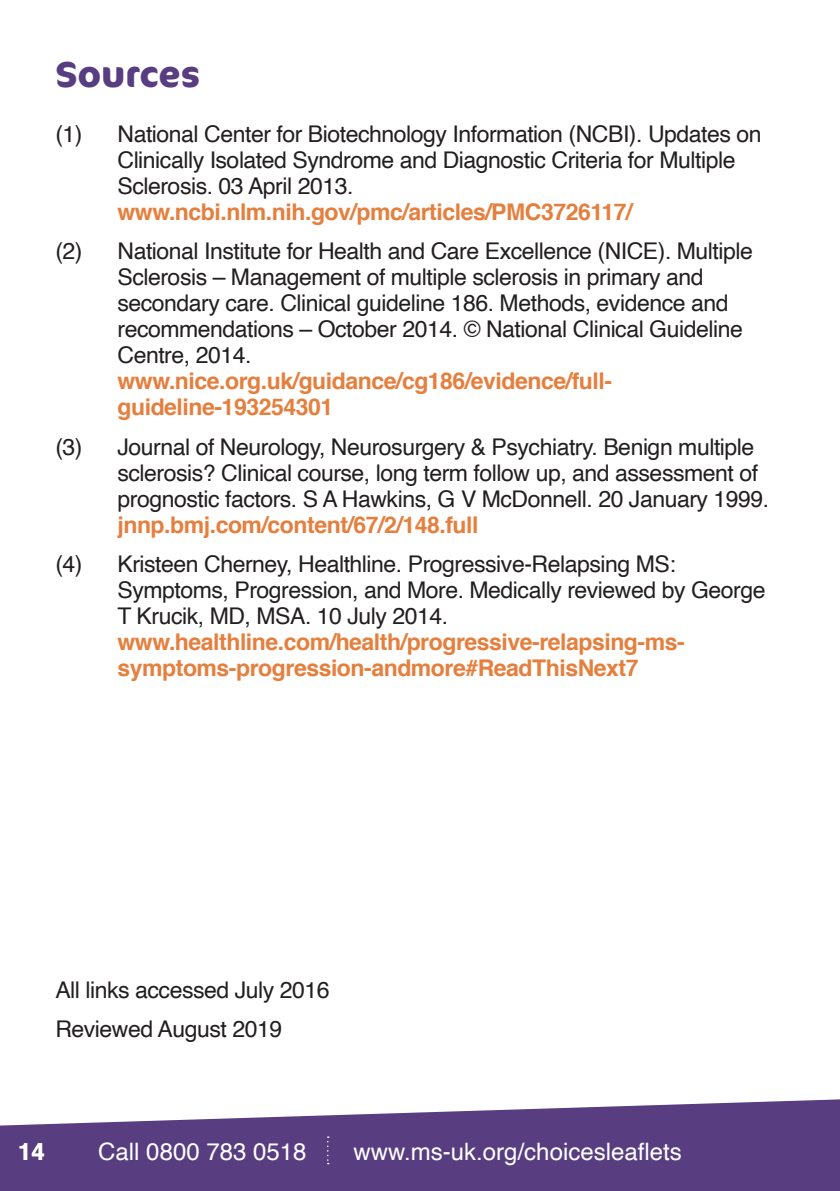
<style>
.page{position:relative;width:840px;height:1191px;background:#fff}
.page>*{position:absolute;margin:0;border:0;box-sizing:border-box;transform-origin:0 0}
.t1{font:700 36px "Cocon Pro";color:#583d81}
.t2{font:24px "Helvetica";color:#fff}
.t3{font:700 24px "Helvetica";color:#fff}
.t4{font:23px/26px "Helvetica";letter-spacing:-.02em;color:#231f20}
.s1{font-weight:700;color:#e57f3e}
</style>
<div class="page">
<svg style="left:0;top:1099px;width:839px;height:92px;background:#705993"></svg>
<svg style="left:327px;top:1136px;width:1px;height:28px"></svg>
<svg style="left:836px;top:1188px;width:4px;height:3px"></svg>
<p class="t1" style="left:55px;top:50px;width:146px">Sources</p>
<p class="t4" style="left:117px;top:121px;width:645px;text-indent:-62px">(1) National Center for Biotechnology Information (NCBI). Updates on Clinically Isolated Syndrome and Diagnostic Criteria for Multiple Sclerosis. 03 April 2013. <span class="s1">www.ncbi.nlm.nih.gov/pmc/articles/PMC3726117/</span></p>
<p class="t4" style="left:117px;top:239px;width:636px;text-indent:-62px">(2) National Institute for Health and Care Excellence (NICE). Multiple Sclerosis – Management of multiple sclerosis in primary and secondary care. Clinical guideline 186. Methods, evidence and recommendations – October 2014. © National Clinical Guideline Centre, 2014.<br><span class="s1">www.nice.org.uk/guidance/cg186/evidence/full&shy;guideline-193254301</span></p>
<p class="t4" style="left:117px;top:434px;width:653px;text-indent:-62px">(3) Journal of Neurology, Neurosurgery &amp; Psychiatry. Benign multiple sclerosis? Clinical course, long term follow up, and assessment of prognostic factors. S A Hawkins, G V McDonnell. 20 January 1999. <span class="s1">jnnp.bmj.com/content/67/2/148.full</span></p>
<p class="t4" style="left:117px;top:552px;width:649px;text-indent:-62px">(4) Kristeen Cherney, Healthline. Progressive-Relapsing MS:<br>Symptoms, Progression, and More. Medically reviewed by George T Krucik, MD, MSA. 10 July 2014. <span class="s1">www.healthline.com/health/progressive-relapsing-ms&shy;symptoms-progression-andmore#ReadThisNext7</span></p>
<p class="t4" style="left:55px;top:977px;width:275px">All links accessed July 2016</p>
<p class="t4" style="left:55px;top:1017px;width:228px">Reviewed August 2019</p>
<p class="t3" style="left:18px;top:1132px;width:28px">14</p>
<p class="t2" style="left:98px;top:1133px;width:210px">Call 0800 783 0518</p>
<p class="t2" style="left:353px;top:1133px;width:330px">www.ms-uk.org/choicesleaflets</p>
</div>
